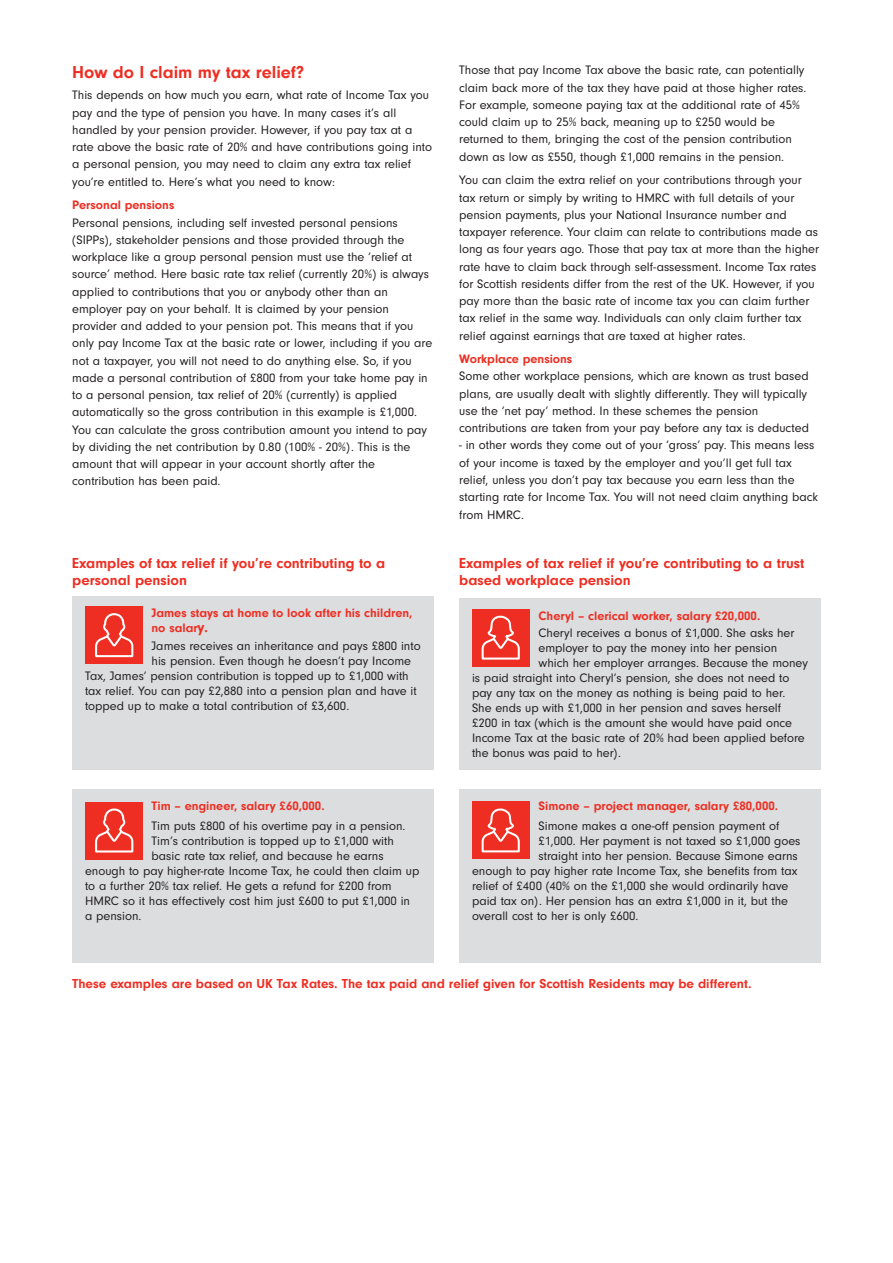
<style>
.page{position:relative;width:893px;height:1263px;background:#fff}
.page>*{position:absolute;margin:0;border:0;box-sizing:border-box;transform-origin:0 0}
.t1{font:700 18px "Neuzeit Gro";color:#ee2e22}
.t2{font:700 15px/16.5px "Neuzeit Gro";color:#ee2e22}
.t3{font:700 13.5px "Neuzeit Gro";color:#ee2e22}
.t4{font:12.75px/17.2px "Neuzeit Gro";color:#231f20}
.t5{font:700 12.75px/15px "Neuzeit Gro";color:#ee2e22}
.s1{font-size:15px}
</style>
<div class="page">
<div style="left:72px;top:789px;width:362px;height:174px;background:#dcdddf"></div>
<div style="left:85px;top:802px;width:58px;height:57px;background:#ee2e22"></div>
<svg style="left:95px;top:808px;width:38px;height:44px"></svg>
<div style="left:459px;top:789px;width:362px;height:174px;background:#dcdddf"></div>
<div style="left:72px;top:596px;width:362px;height:174px;background:#dcdddf"></div>
<div style="left:85px;top:606px;width:58px;height:58px;background:#ee2e22"></div>
<svg style="left:95px;top:613px;width:38px;height:44px"></svg>
<div style="left:459px;top:599px;width:362px;height:171px;background:#dcdddf"></div>
<div style="left:472px;top:609px;width:57px;height:57px;background:#ee2e22"></div>
<svg style="left:482px;top:616px;width:38px;height:44px"></svg>
<div style="left:472px;top:802px;width:57px;height:57px;background:#ee2e22"></div>
<svg style="left:482px;top:808px;width:38px;height:44px"></svg>
<h1 class="t1" style="left:72px;top:62px;width:233px">How do I claim my tax relief?</h1>
<p class="t4" style="left:72px;top:87px;width:361px">This depends on how much you earn, what rate of Income Tax you pay and the type of pension you have. In many cases it’s all handled by your pension provider. However, if you pay tax at a rate above the basic rate of 20% and have contributions going into a personal pension, you may need to claim any extra tax relief you’re entitled to. Here’s what you need to know:</p>
<p class="t5" style="left:72px;top:198px;width:104px">Personal pensions</p>
<p class="t4" style="left:72px;top:214px;width:361px">Personal pensions, including self invested personal pensions (SIPPs), stakeholder pensions and those provided through the workplace like a group personal pension must use the ‘relief at source’ method. Here basic rate tax relief (currently 20%) is always applied to contributions that you or anybody other than an employer pay on your behalf. It is claimed by your pension provider and added to your pension pot. This means that if you only pay Income Tax at the basic rate or lower, including if you are not a taxpayer, you will not need to do anything else. So, if you made a personal contribution of £800 from your take home pay in to a personal pension, tax relief of 20% (currently) is applied automatically so the gross contribution in this example is £1,000.<br>You can calculate the gross contribution amount you intend to pay by dividing the net contribution by 0.80 (100% - 20%). This is the amount that will appear in your account shortly after the contribution has been paid.</p>
<p class="t4" style="left:459px;top:62px;width:349px">Those that pay Income Tax above the basic rate, can potentially claim back more of the tax they have paid at those higher rates.<br>For example, someone paying tax at the additional rate of 45% could claim up to 25% back, meaning up to £250 would be returned to them, bringing the cost of the pension contribution down as low as £550, though £1,000 remains in the pension.</p>
<p class="t4" style="left:459px;top:172px;width:361px">You can claim the extra relief on your contributions through your tax return or simply by writing to HMRC with full details of your pension payments, plus your National Insurance number and taxpayer reference. Your claim can relate to contributions made as long as four years ago. Those that pay tax at more than the higher rate have to claim back through self-assessment. Income Tax rates for Scottish residents differ from the rest of the UK. However, if you pay more than the basic rate of income tax you can claim further tax relief in the same way. Individuals can only claim further tax relief against earnings that are taxed at higher rates.</p>
<p class="t5" style="left:459px;top:352px;width:115px">Workplace pensions</p>
<p class="t4" style="left:459px;top:368px;width:351px">Some other workplace pensions, which are known as trust based plans, are usually dealt with slightly differently. They will typically use the ‘net pay’ method. In these schemes the pension contributions are taken from your pay before any tax is deducted</p>
<p class="t4" style="left:459px;top:437px;width:360px">- in other words they come out of your ‘gross’ pay. This means less of your income is taxed by the employer and you’ll get full tax relief, unless you don’t pay tax because you earn less than the starting rate for Income Tax. You will not need claim anything back from HMRC.</p>
<p class="t2" style="left:72px;top:555px;width:315px">Examples of tax relief if you’re contributing to a personal pension</p>
<p class="t2" style="left:459px;top:555px;width:347px">Examples of tax relief if you’re contributing to a trust based workplace pension</p>
<p class="t5" style="left:152px;top:606px;width:262px">James stays at home to look after his children, no salar<span class="s1">y.</span></p>
<p class="t4" style="left:152px;top:637px;width:271px">James receives an inheritance and pays £800 into</p>
<p class="t4" style="left:152px;top:652px;width:261px">his pension. Even though he doesn’t pay Income</p>
<p class="t4" style="left:85px;top:667px;width:325px">Tax, James’ pension contribution is topped up to £1,000 with</p>
<p class="t4" style="left:85px;top:682px;width:333px">tax relief. You can pay £2,880 into a pension plan and have it</p>
<p class="t4" style="left:85px;top:697px;width:266px">topped up to make a total contribution of £3,600.</p>
<p class="t5" style="left:152px;top:799px;width:175px">Tim – engineer, salary £60,000.</p>
<p class="t4" style="left:152px;top:817px;width:255px">Tim puts £800 of his overtime pay in a pension.</p>
<p class="t4" style="left:152px;top:832px;width:244px">Tim’s contribution is topped up to £1,000 with</p>
<p class="t4" style="left:152px;top:847px;width:234px">basic rate tax relief, and because he earns</p>
<p class="t4" style="left:85px;top:862px;width:336px">enough to pay higher-rate Income Tax, he could then claim up</p>
<p class="t4" style="left:85px;top:877px;width:308px">to a further 20% tax relief. He gets a refund for £200 from</p>
<p class="t4" style="left:85px;top:892px;width:327px">HMRC so it has effectively cost him just £600 to put £1,000 in</p>
<p class="t4" style="left:85px;top:907px;width:58px">a pension.</p>
<p class="t5" style="left:538px;top:608px;width:223px">Cheryl – clerical worker, salary £20,000.</p>
<p class="t4" style="left:538px;top:624px;width:257px">Cheryl receives a bonus of £1,000. She asks her</p>
<p class="t4" style="left:538px;top:639px;width:240px">employer to pay the money into her pension</p>
<p class="t4" style="left:538px;top:654px;width:271px">which her employer arranges. Because the money</p>
<p class="t4" style="left:472px;top:669px;width:319px">is paid straight into Cheryl’s pension, she does not need to</p>
<p class="t4" style="left:472px;top:684px;width:315px">pay any tax on the money as nothing is being paid to her.</p>
<p class="t4" style="left:472px;top:699px;width:311px">She ends up with £1,000 in her pension and saves herself</p>
<p class="t4" style="left:472px;top:714px;width:322px">£200 in tax (which is the amount she would have paid once</p>
<p class="t4" style="left:472px;top:729px;width:334px">Income Tax at the basic rate of 20% had been applied before</p>
<p class="t4" style="left:472px;top:744px;width:151px">the bonus was paid to her).</p>
<p class="t5" style="left:538px;top:799px;width:241px">Simone – project manager, salary £80,000.</p>
<p class="t4" style="left:538px;top:817px;width:243px">Simone makes a one-off pension payment of</p>
<p class="t4" style="left:538px;top:832px;width:263px">£1,000. Her payment is not taxed so £1,000 goes</p>
<p class="t4" style="left:538px;top:847px;width:261px">straight into her pension. Because Simone earns</p>
<p class="t4" style="left:472px;top:862px;width:327px">enough to pay higher rate Income Tax, she benefits from tax</p>
<p class="t4" style="left:472px;top:877px;width:318px">relief of £400 (40% on the £1,000 she would ordinarily have</p>
<p class="t4" style="left:472px;top:892px;width:317px">paid tax on). Her pension has an extra £1,000 in it, but the</p>
<p class="t4" style="left:472px;top:907px;width:168px">overall cost to her is only £600.</p>
<p class="t3" style="left:72px;top:976px;width:681px">These examples are based on UK Tax Rates. The tax paid and relief given for Scottish Residents may be different.</p>
</div>
